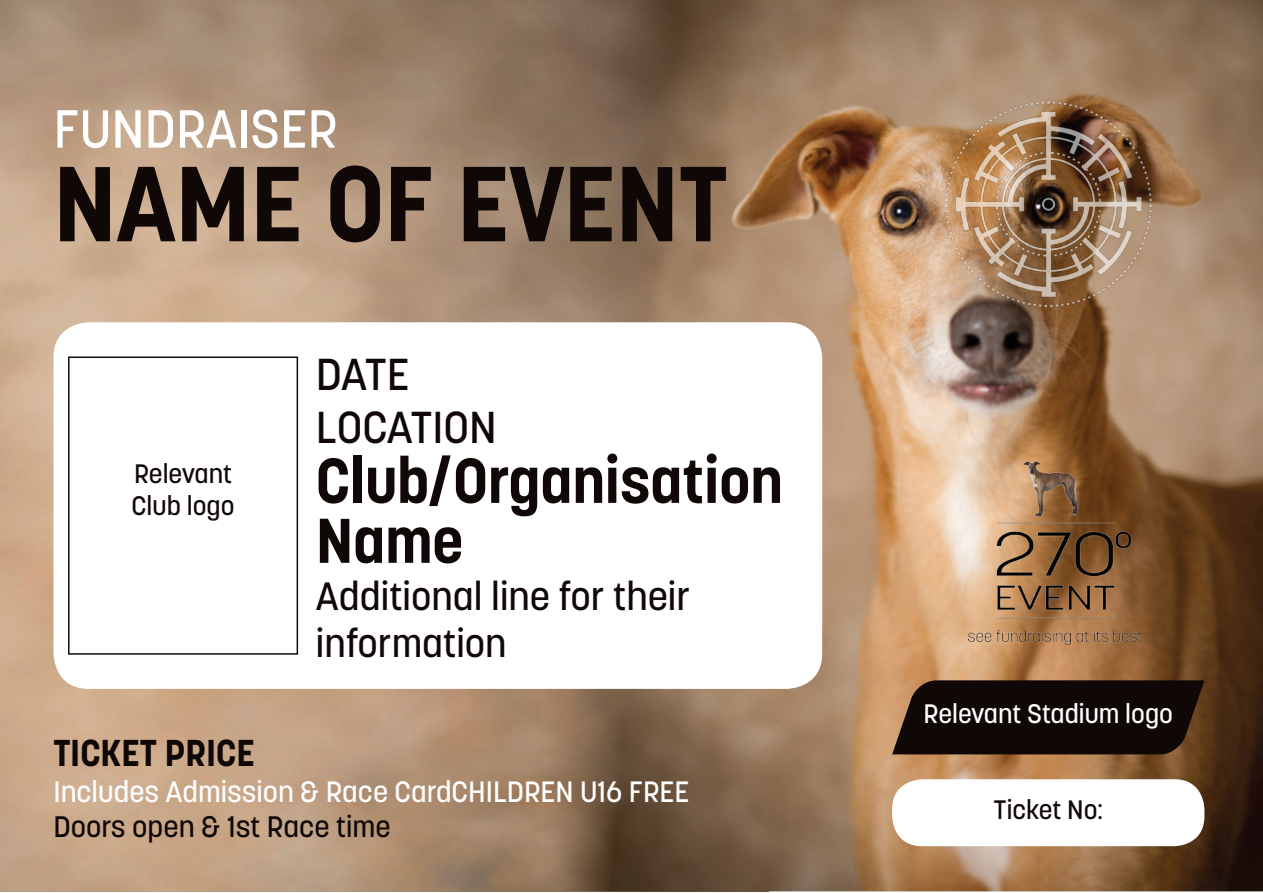
<style>
.page{position:relative;width:1263px;height:893px;background:#fff}
.page>*{position:absolute;margin:0;border:0;box-sizing:border-box;transform-origin:0 0}
.t1{font:700 105.6px "Korolev";color:#100807}
.t2{font:700 62.4px/60px "Korolev";color:#100807}
.t3{font:500 53.1px "Korolev";color:#fff}
.t4{font:500 44.4px "Korolev";color:#100807}
.t5{font:500 39px "Korolev";color:#100807}
.t6{font:700 36.9px "Korolev";color:#100807}
.t7{font:500 29.4px "Korolev";color:#100807}
.t8{font:500 29.1px "Korolev";color:#fff}
.t9{font:500 26.4px "Korolev";color:#100807}
.t10{font:500 26.4px "Korolev";color:#fff}
</style>
<div class="page">
<img style="left:0;top:0;width:535px;height:891px">
<img style="left:535px;top:0;width:728px;height:891px">
<img style="left:934px;top:90px;width:228px;height:228px">
<img style="left:968px;top:459px;width:173px;height:185px">
<div style="left:53px;top:322px;width:769px;height:367px;background:#fff;border-radius:35px"></div>
<svg style="left:892px;top:680px;width:312px;height:74px;background:#1c110c"></svg>
<div style="left:68px;top:356px;width:230px;height:299px;background:#fff;border:1px solid #100807"></div>
<div style="left:892px;top:779px;width:312px;height:67px;background:#fff;border-radius:30px"></div>
<p class="t3" style="left:53px;top:95px;width:285px">FUNDRAISER</p>
<p class="t1" style="left:53px;top:138px;width:675px">NAME OF EVENT</p>
<p class="t9" style="left:134px;top:457px;width:99px">Relevant</p>
<p class="t9" style="left:131px;top:489px;width:105px">Club logo</p>
<p class="t4" style="left:316px;top:346px;width:95px">DATE</p>
<p class="t4" style="left:316px;top:399px;width:182px">LOCATION</p>
<p class="t2" style="left:316px;top:451px;width:468px">Club/Organisation<br>Name</p>
<p class="t5" style="left:316px;top:571px;width:376px">Additional line for their</p>
<p class="t5" style="left:316px;top:618px;width:192px">information</p>
<p class="t6" style="left:53px;top:730px;width:203px">TICKET PRICE</p>
<p class="t8" style="left:53px;top:773px;width:637px">Includes Admission &amp; Race CardCHILDREN U16 FREE</p>
<p class="t7" style="left:53px;top:808px;width:339px">Doors open &amp; 1st Race time</p>
<p class="t10" style="left:923px;top:697px;width:251px">Relevant Stadium logo</p>
<p class="t9" style="left:993px;top:793px;width:111px">Ticket No:</p>
</div>
